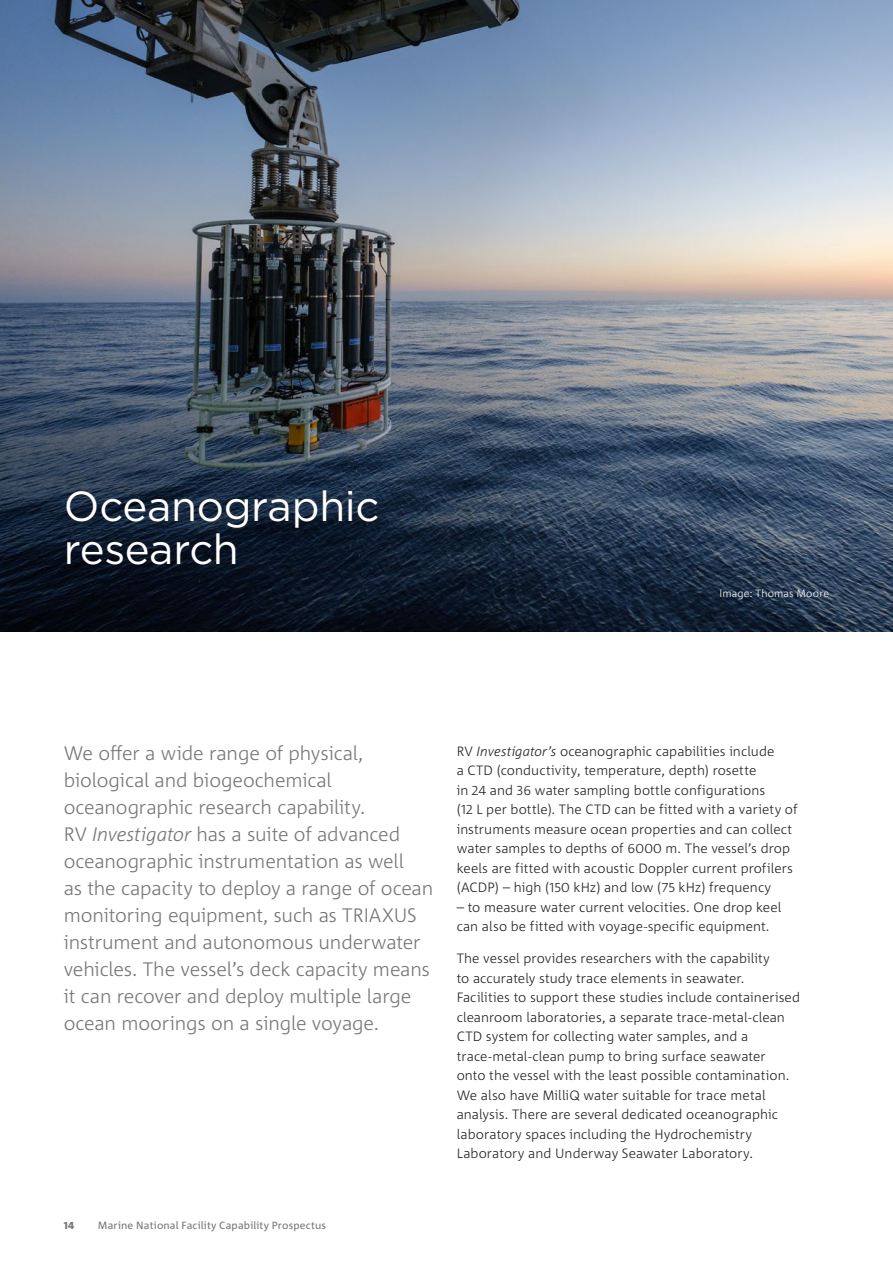
<style>
.page{position:relative;width:893px;height:1263px;background:#fff}
.page>*{position:absolute;margin:0;border:0;box-sizing:border-box;transform-origin:0 0}
.H4_Sub_Subhead{font:42px/43.5px "Gotham";letter-spacing:-.005em;color:#fff}
.Introduction_A4{font:300 19.5px/27px "Corpid C1";letter-spacing:-.01em;color:#757679}
.Body_Copy{font:300 13.5px/19.5px "Corpid C1";letter-spacing:.005em;color:#231f20}
.t1{font:10.5px "Corpid C1";letter-spacing:.015em;color:#757679}
.Image_Position_updated{font:300 10.5px "Corpid C1";letter-spacing:.015em;color:#fff}
.t2{font:800 10.5px "Corpid C1";color:#757679}
.s1{font-style:italic}
</style>
<div class="page">
<img style="left:0;top:0;width:893px;height:631px">
<h4 class="H4_Sub_Subhead" style="left:64px;top:483px;width:317px">Oceanographic research</h4>
<p class="Image_Position_updated" style="left:719px;top:587px;width:111px">Image: Thomas Moore</p>
<p class="Introduction_A4" style="left:64px;top:739px;width:371px">We offer a wide range of physical, biological and biogeochemical oceanographic research capability.<br>RV <span class="s1">Investigator</span> has a suite of advanced oceanographic instrumentation as well<br>as the capacity to deploy a range of ocean monitoring equipment, such as TRIAXUS instrument and autonomous underwater vehicles. The vessel’s deck capacity means it can recover and deploy multiple large ocean moorings on a single voyage.</p>
<p class="Body_Copy" style="left:457px;top:741px;width:342px">RV <span class="s1">Investigator’s</span> oceanographic capabilities include<br>a CTD (conductivity, temperature, depth) rosette<br>in 24 and 36 water sampling bottle configurations<br>(12 L per bottle). The CTD can be fitted with a variety of instruments measure ocean properties and can collect water samples to depths of 6000 m. The vessel’s drop keels are fitted with acoustic Doppler current profilers (ACDP) – high (150 kHz) and low (75 kHz) frequency</p>
<p class="Body_Copy" style="left:457px;top:897px;width:326px">– to measure water current velocities. One drop keel can also be fitted with voyage-specific equipment.</p>
<p class="Body_Copy" style="left:457px;top:948px;width:345px">The vessel provides researchers with the capability<br>to accurately study trace elements in seawater.<br>Facilities to support these studies include containerised cleanroom laboratories, a separate trace-metal‑clean CTD system for collecting water samples, and a trace‑metal-clean pump to bring surface seawater<br>onto the vessel with the least possible contamination.<br>We also have MilliQ water suitable for trace metal analysis. There are several dedicated oceanographic laboratory spaces including the Hydrochemistry Laboratory and Underway Seawater Laboratory.</p>
<p class="t2" style="left:64px;top:1218px;width:12px">14</p>
<p class="t1" style="left:98px;top:1218px;width:230px">Marine National Facility Capability Prospectus</p>
</div>
